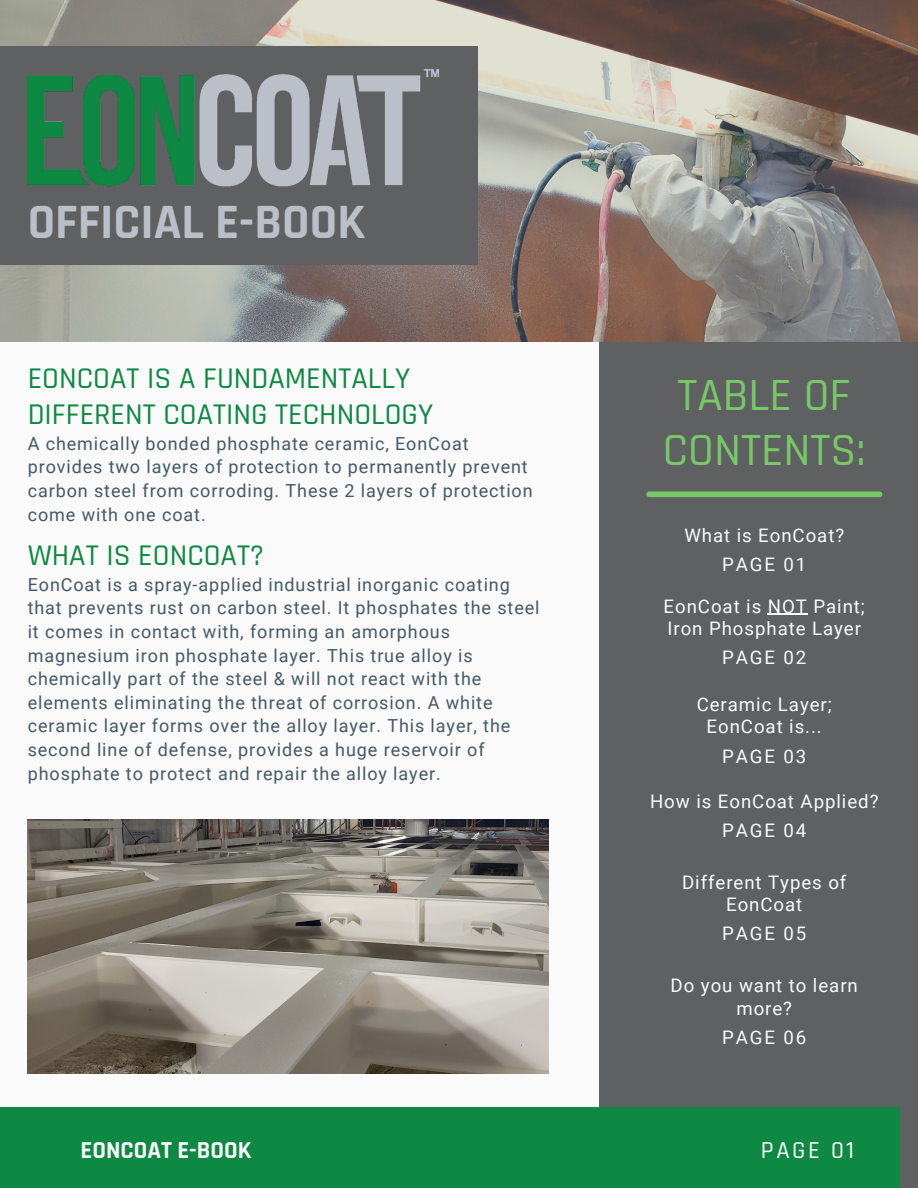
<style>
.page{position:relative;width:918px;height:1188px;background:#fafafa}
.page>*{position:absolute;margin:0;border:0;box-sizing:border-box;transform-origin:0 0}
.t1{font:700 49.95px "Rajdhani";color:#bbbfc7}
.t2{font:500 46.65px/55.1px "Rajdhani";color:#77c968;text-align:center}
.t3{font:500 30.45px/36.2px "Rajdhani";color:#0d8943}
.t4{font:700 24.6px "Rajdhani";color:#fafafa}
.t5{font:500 24.6px "Rajdhani";letter-spacing:.1em;color:#fafafa}
.t6{font:18.6px/22.2px "Roboto";letter-spacing:.05em;color:#fafafa;text-align:center}
.t7{font:18px/23.7px "Roboto";letter-spacing:.05em;color:#435967}
</style>
<div class="page">
<div style="left:600px;top:342px;width:318px;height:846px;background:#5f6062"></div>
<img style="left:0;top:0;width:918px;height:342px">
<img style="left:28px;top:820px;width:521px;height:254px">
<div style="left:0;top:1107px;width:900px;height:81px;background:#0d8943"></div>
<div style="left:0;top:46px;width:478px;height:218px;background:#5f6062"></div>
<img style="left:28px;top:0;width:415px;height:342px">
<hr style="left:768px;top:614px;width:40px;height:1px;background:#fafafa">
<div style="left:649px;top:492px;width:231px;height:5px;background:#77c968"></div>
<p class="t1" style="left:28px;top:192px;width:339px">OFFICIAL E-BOOK</p>
<p class="t3" style="left:28px;top:361px;width:407px">EONCOAT IS A FUNDAMENTALLY<br>DIFFERENT COATING TECHNOLOGY</p>
<p class="t7" style="left:28px;top:432px;width:506px">A chemically bonded phosphate ceramic, EonCoat provides two layers of protection to permanently prevent carbon steel from corroding. These 2 layers of protection come with one coat.</p>
<p class="t3" style="left:28px;top:538px;width:238px">WHAT IS EONCOAT?</p>
<p class="t7" style="left:28px;top:573px;width:513px">EonCoat is a spray-applied industrial inorganic coating that prevents rust on carbon steel. It phosphates the steel it comes in contact with, forming an amorphous magnesium iron phosphate layer. This true alloy is chemically part of the steel &amp; will not react with the elements eliminating the threat of corrosion. A white ceramic layer forms over the alloy layer. This layer, the second line of defense, provides a huge reservoir of phosphate to protect and repair the alloy layer.</p>
<p class="t2" style="left:663px;top:369px;width:204px">TABLE OF<br>CONTENTS:</p>
<p class="t6" style="left:684px;top:524px;width:161px">What is EonCoat?</p>
<p class="t6" style="left:722px;top:553px;width:86px">PAGE 01</p>
<p class="t6" style="left:664px;top:595px;width:203px">EonCoat is NOT Paint;</p>
<p class="t6" style="left:667px;top:618px;width:195px">Iron Phosphate Layer</p>
<p class="t6" style="left:722px;top:647px;width:86px">PAGE 02</p>
<p class="t6" style="left:697px;top:694px;width:137px">Ceramic Layer;</p>
<p class="t6" style="left:707px;top:716px;width:117px">EonCoat is...</p>
<p class="t6" style="left:722px;top:745px;width:86px">PAGE 03</p>
<p class="t6" style="left:650px;top:791px;width:230px">How is EonCoat Applied?</p>
<p class="t6" style="left:722px;top:820px;width:86px">PAGE 04</p>
<p class="t6" style="left:682px;top:872px;width:166px">Different Types of<br>EonCoat</p>
<p class="t6" style="left:722px;top:923px;width:86px">PAGE 05</p>
<p class="t6" style="left:671px;top:975px;width:189px">Do you want to learn more?</p>
<p class="t6" style="left:722px;top:1026px;width:86px">PAGE 06</p>
<p class="t4" style="left:81px;top:1136px;width:173px">EONCOAT E-BOOK</p>
<p class="t5" style="left:761px;top:1135px;width:95px">PAGE 01</p>
</div>
